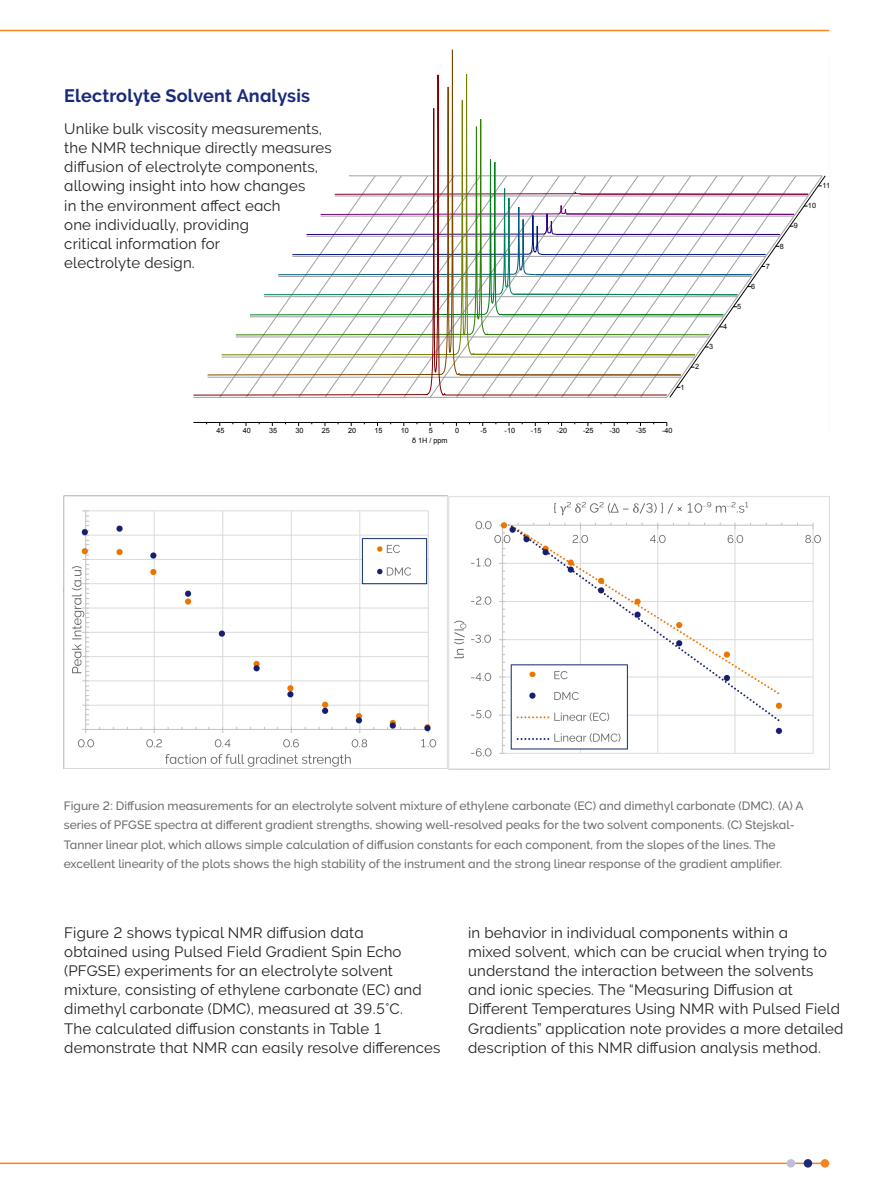
<style>
.page{position:relative;width:893px;height:1191px;background:#fff}
.page>*{position:absolute;margin:0;border:0;box-sizing:border-box;transform-origin:0 0}
.Body{font:18px "Oxford Raleway Bold";letter-spacing:.01em;color:#1a2a7a}
.Body-2{font:15px/19.2px "Oxford Raleway Regular";letter-spacing:.01em;color:#231f20}
.Large_Caption{font:12px/19.2px "Oxford Raleway Medium";color:#6c6d70}
.t1{font:7.2px "Arial";color:#000}
</style>
<div class="page">
<svg style="left:667px;top:175px;width:159px;height:223px"></svg>
<svg style="left:667px;top:175px;width:14px;height:202px"></svg>
<hr style="left:460px;top:374px;width:221px;height:1px;background:#804600">
<svg style="left:193px;top:49px;width:474px;height:377px"></svg>
<img style="left:64px;top:495px;width:765px;height:275px">
<hr style="left:0;top:30px;width:829px;height:1px;background:#f58420">
<hr style="left:0;top:1162px;width:829px;height:2px;background:#f58420">
<div style="left:821px;top:1159px;width:8px;height:8px;background:#f58420;border-radius:50%"></div>
<div style="left:804px;top:1159px;width:8px;height:8px;background:#1a2a7a;border-radius:50%"></div>
<div style="left:787px;top:1159px;width:8px;height:8px;background:#bebed9;border-radius:50%"></div>
<p class="Body" style="left:64px;top:85px;width:247px">Electrolyte Solvent Analysis</p>
<p class="Body-2" style="left:64px;top:119px;width:269px">Unlike bulk viscosity measurements, the NMR technique directly measures diffusion of electrolyte components, allowing insight into how changes<br>in the environment affect each<br>one individually, providing<br>critical information for<br>electrolyte design.</p>
<p class="t1" style="left:681px;top:382px;width:6px">1</p>
<p class="t1" style="left:695px;top:362px;width:6px">2</p>
<p class="t1" style="left:709px;top:342px;width:6px">3</p>
<p class="t1" style="left:723px;top:322px;width:6px">4</p>
<p class="t1" style="left:737px;top:302px;width:6px">5</p>
<p class="t1" style="left:751px;top:281px;width:6px">6</p>
<p class="t1" style="left:766px;top:261px;width:6px">7</p>
<p class="t1" style="left:780px;top:241px;width:6px">8</p>
<p class="t1" style="left:794px;top:221px;width:6px">9</p>
<p class="t1" style="left:822px;top:181px;width:9px">11</p>
<p class="t1" style="left:808px;top:201px;width:10px">10</p>
<p class="t1" style="left:216px;top:426px;width:10px">45</p>
<p class="t1" style="left:243px;top:426px;width:10px">40</p>
<p class="t1" style="left:269px;top:426px;width:10px">35</p>
<p class="t1" style="left:295px;top:426px;width:10px">30</p>
<p class="t1" style="left:322px;top:426px;width:10px">25</p>
<p class="t1" style="left:348px;top:426px;width:10px">20</p>
<p class="t1" style="left:374px;top:426px;width:10px">15</p>
<p class="t1" style="left:401px;top:426px;width:10px">10</p>
<p class="t1" style="left:429px;top:426px;width:6px">5</p>
<p class="t1" style="left:455px;top:426px;width:6px">0</p>
<p class="t1" style="left:480px;top:426px;width:8px">-5</p>
<p class="t1" style="left:505px;top:426px;width:12px">-10</p>
<p class="t1" style="left:531px;top:426px;width:12px">-15</p>
<p class="t1" style="left:557px;top:426px;width:12px">-20</p>
<p class="t1" style="left:583px;top:426px;width:12px">-25</p>
<p class="t1" style="left:609px;top:426px;width:12px">-30</p>
<p class="t1" style="left:636px;top:426px;width:12px">-35</p>
<p class="t1" style="left:662px;top:426px;width:12px">-40</p>
<p class="t1" style="left:412px;top:435px;width:37px">δ 1H / ppm</p>
<p class="Large_Caption" style="left:64px;top:796px;width:741px">Figure 2: Diffusion measurements for an electrolyte solvent mixture of ethylene carbonate (EC) and dimethyl carbonate (DMC). (A) A series of PFGSE spectra at different gradient strengths, showing well-resolved peaks for the two solvent components. (C) Stejskal-Tanner linear plot, which allows simple calculation of diffusion constants for each component, from the slopes of the lines. The excellent linearity of the plots shows the high stability of the instrument and the strong linear response of the gradient amplifier.</p>
<p class="Body-2" style="left:64px;top:923px;width:378px">Figure 2 shows typical NMR diffusion data<br>obtained using Pulsed Field Gradient Spin Echo (PFGSE) experiments for an electrolyte solvent mixture, consisting of ethylene carbonate (EC) and dimethyl carbonate (DMC), measured at 39.5°C.<br>The calculated diffusion constants in Table 1 demonstrate that NMR can easily resolve differences</p>
<p class="Body-2" style="left:468px;top:923px;width:377px">in behavior in individual components within a<br>mixed solvent, which can be crucial when trying to understand the interaction between the solvents and ionic species. The “Measuring Diffusion at Different Temperatures Using NMR with Pulsed Field Gradients” application note provides a more detailed description of this NMR diffusion analysis method.</p>
</div>
